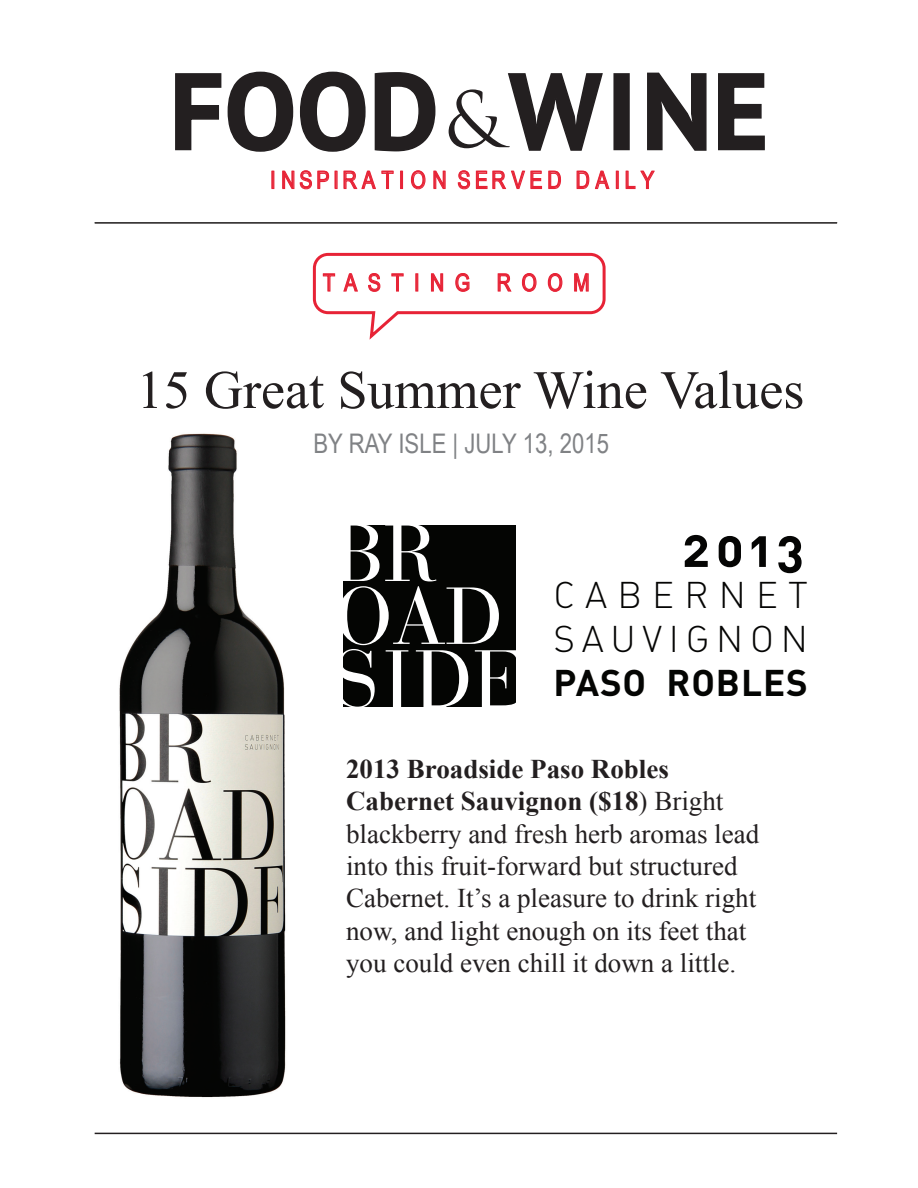
<style>
.page{position:relative;width:918px;height:1188px;background:#fff}
.page>*{position:absolute;margin:0;border:0;box-sizing:border-box;transform-origin:0 0}
.t1{font:700 108px "PT Sans";color:#231f20}
.t2{font:80.55px "Bauer Bodoni";color:#fff}
.t3{font:54px "Times New Roman";color:#231f20}
.t4{font:51.45px "DIN Bold Alternate";color:#050504}
.t5{font:36.75px/44.1px "DIN Light Alternate";letter-spacing:.185em;color:#050504}
.t6{font:36.75px "DIN Bold Alternate";letter-spacing:.025em;color:#040503}
.t7{font:27px/32.4px "Times New Roman";color:#231f20}
.t8{font:27px "Arial Narrow";color:#808285}
.t9{font:24px "Arial Narrow";letter-spacing:.22em;color:#e72436}
.t10{font:24px "Arial Narrow";letter-spacing:.44em;color:#e72436}
.s1{font-family:"Trajan Pro";font-weight:400;font-size:75px}
.s2{font-weight:700}
</style>
<div class="page">
<img style="left:94px;top:433px;width:236px;height:700px">
<svg style="left:175px;top:71px;width:191px;height:81px"></svg>
<svg style="left:374px;top:72px;width:62px;height:80px"></svg>
<svg style="left:507px;top:73px;width:96px;height:78px"></svg>
<div style="left:613px;top:73px;width:17px;height:77px;border:2px solid #231f20"></div>
<svg style="left:647px;top:72px;width:60px;height:79px"></svg>
<svg style="left:718px;top:73px;width:47px;height:78px"></svg>
<div style="left:271px;top:171px;width:3px;height:18px;border:1px solid #e72336"></div>
<svg style="left:282px;top:170px;width:48px;height:20px"></svg>
<div style="left:335px;top:171px;width:3px;height:18px;border:1px solid #e72336"></div>
<svg style="left:343px;top:170px;width:51px;height:20px"></svg>
<div style="left:400px;top:171px;width:3px;height:18px;border:1px solid #e72336"></div>
<svg style="left:410px;top:170px;width:16px;height:20px"></svg>
<svg style="left:433px;top:170px;width:13px;height:20px"></svg>
<svg style="left:457px;top:170px;width:104px;height:20px"></svg>
<svg style="left:576px;top:170px;width:34px;height:20px"></svg>
<div style="left:616px;top:171px;width:3px;height:18px;border:1px solid #e72336"></div>
<svg style="left:625px;top:170px;width:30px;height:20px"></svg>
<hr style="left:95px;top:222px;width:742px;height:2px;background:#231f20">
<svg style="left:312px;top:252px;width:294px;height:88px"></svg>
<hr style="left:95px;top:1133px;width:742px;height:1px;background:#231f20">
<svg style="left:343px;top:525px;width:173px;height:181px;background:#2a2b29"></svg>
<h1 class="t1" style="left:169px;top:40px;width:601px">FOOD <span class="s1">&amp;</span>WINE</h1>
<p class="t9" style="left:270px;top:162px;width:386px">INSPIRATION SERVED DAILY</p>
<p class="t10" style="left:323px;top:265px;width:268px">TASTING ROOM</p>
<h3 class="t3" style="left:136px;top:354px;width:669px">15 Great Summer Wine Values</h3>
<p class="t8" style="left:314px;top:424px;width:297px">BY RAY ISLE | JULY 13, 2015</p>
<h2 class="t2" style="left:334px;top:505px;width:105px">BR</h2>
<h3 class="t4" style="left:683px;top:515px;width:123px">2013</h3>
<h3 class="t5" style="left:554px;top:573px;width:256px">CABERNET<br>SAUVIGNON</h3>
<h3 class="t6" style="left:554px;top:659px;width:256px">PASO ROBLES</h3>
<p class="t7" style="left:346px;top:752px;width:415px"><span class="s2">2013 Broadside Paso Robles Cabernet Sauvignon ($18</span>) Bright blackberry and fresh herb aromas lead into this fruit-forward but structured Cabernet. It’s a pleasure to drink right now, and light enough on its feet that you could even chill it down a little.</p>
</div>
